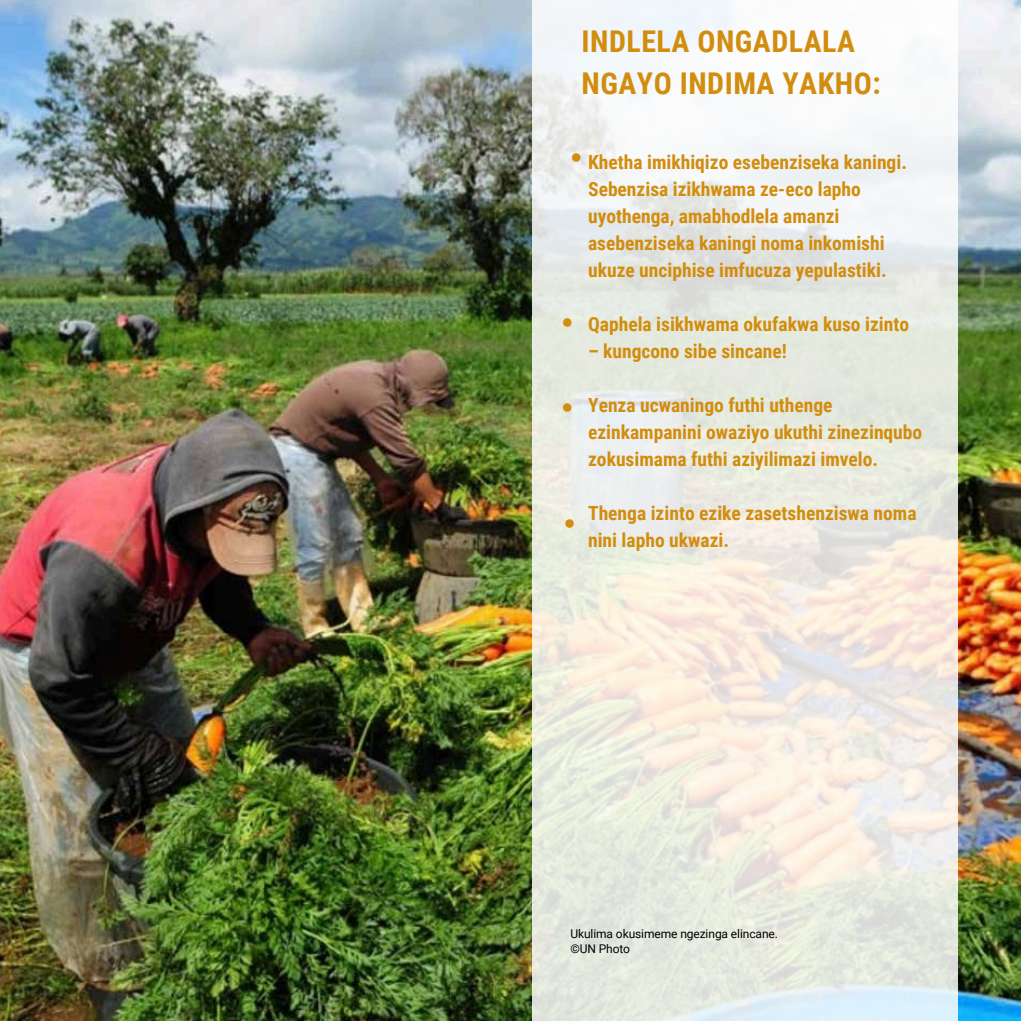
<style>
.page{position:relative;width:1021px;height:1021px;background:#fff}
.page>*{position:absolute;margin:0;border:0;box-sizing:border-box;transform-origin:0 0}
.t1{font:700 30px/41.7px "Roboto Condensed";letter-spacing:.015em;color:#d28d0e}
.t2{font:700 19.5px/27px "Roboto Condensed";color:#d28d0e}
.t3{font:19.5px "Arimo";color:#d28d0e}
.t4{font:12px "Roboto";letter-spacing:-.005em;color:#000}
</style>
<div class="page">
<img style="left:0;top:0;width:1020px;height:1020px">
<svg style="left:531px;top:0;width:426px;height:1020px"></svg>
<p class="t1" style="left:581px;top:21px;width:300px">INDLELA ONGADLALA<br>NGAYO INDIMA YAKHO:</p>
<p class="t3" style="left:570px;top:146px;width:13px">●</p>
<h1 class="t2" style="left:588px;top:149px;width:320px">Khetha imikhiqizo esebenziseka kaningi.<br>Sebenzisa izikhwama ze-eco lapho uyothenga, amabhodlela amanzi asebenziseka kaningi noma inkomishi ukuze unciphise imfucuza yepulastiki.</h1>
<p class="t2" style="left:588px;top:311px;width:322px">Qaphela isikhwama okufakwa kuso izinto</p>
<p class="t2" style="left:588px;top:338px;width:200px">– kungcono sibe sincane!</p>
<h2 class="t2" style="left:588px;top:392px;width:335px">Yenza ucwaningo futhi uthenge ezinkampanini owaziyo ukuthi zinezinqubo zokusimama futhi aziyilimazi imvelo.</h2>
<h2 class="t2" style="left:588px;top:500px;width:330px">Thenga izinto ezike zasetshenziswa noma nini lapho ukwazi.</h2>
<p class="t3" style="left:561px;top:310px;width:13px">●</p>
<h2 class="t3" style="left:561px;top:395px;width:13px">●</h2>
<h2 class="t3" style="left:563px;top:511px;width:13px">●</h2>
<p class="t4" style="left:570px;top:927px;width:209px">Ukulima okusimeme ngezinga elincane.</p>
<p class="t4" style="left:570px;top:942px;width:61px">©UN Photo</p>
</div>
